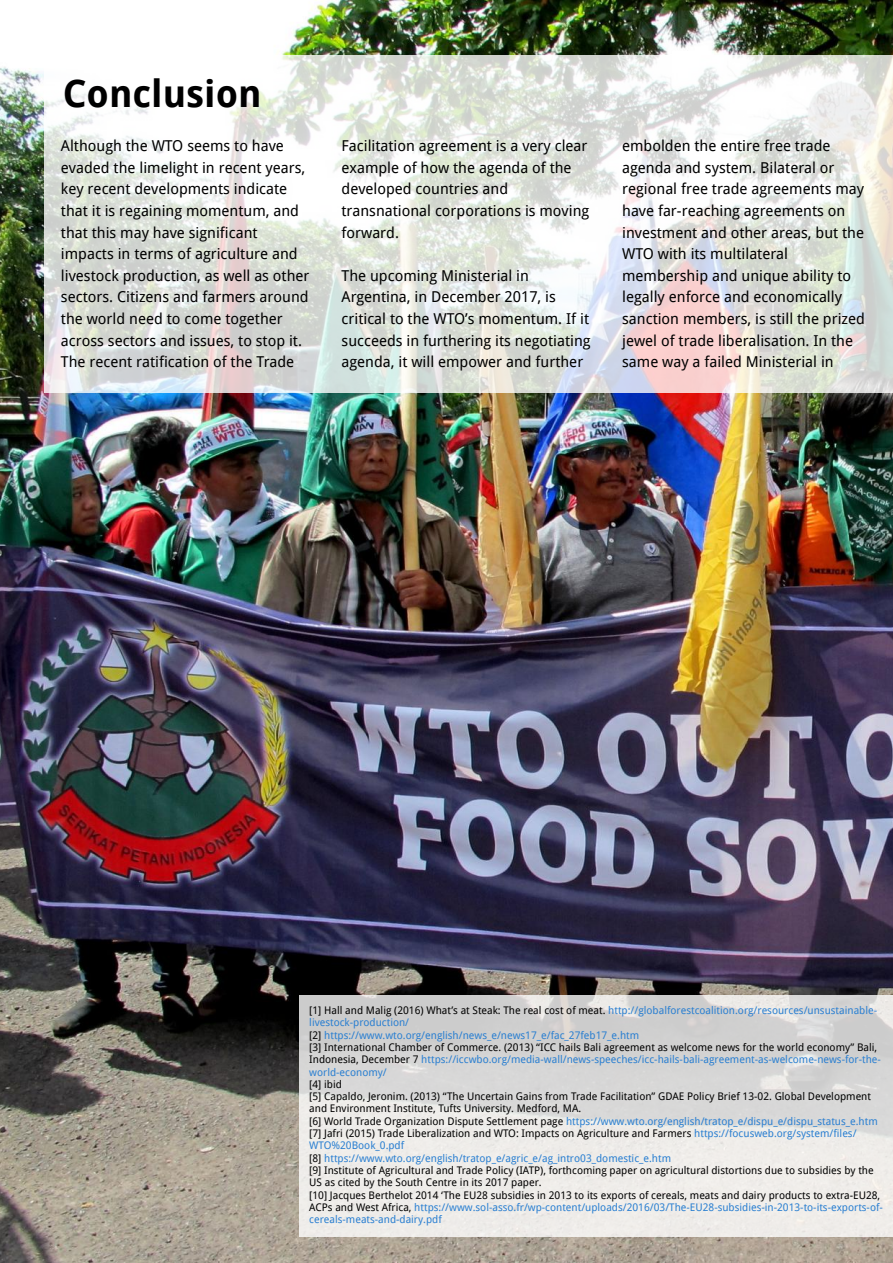
<style>
.page{position:relative;width:893px;height:1263px;background:#fff}
.page>*{position:absolute;margin:0;border:0;box-sizing:border-box;transform-origin:0 0}
.t1{font:700 37.5px "Droid Sans";color:#000}
.t2{font:15px/21.6px "Droid Sans";color:#000}
.t3{font:10.5px/12.3px "Droid Sans";color:#000}
.t4{font:10.5px/12.3px "Droid Sans";color:#2a7fd1}
.s1{color:#000}
.s2{color:#2a7fd1}
</style>
<div class="page">
<img style="left:0;top:0;width:893px;height:1263px">
<div style="left:299px;top:996px;width:594px;height:241px;background:#fff;opacity:.8"></div>
<div style="left:45px;top:56px;width:848px;height:337px;background:#fff;opacity:.8"></div>
<h1 class="t1" style="left:63px;top:72px;width:200px">Conclusion</h1>
<p class="t2" style="left:61px;top:135px;width:250px">Although the WTO seems to have evaded the limelight in recent years, key recent developments indicate that it is regaining momentum, and that this may have significant impacts in terms of agriculture and livestock production, as well as other sectors. Citizens and farmers around the world need to come together across sectors and issues, to stop it.<br>The recent ratification of the Trade</p>
<p class="t2" style="left:342px;top:135px;width:249px">Facilitation agreement is a very clear example of how the agenda of the developed countries and transnational corporations is moving forward.</p>
<p class="t2" style="left:342px;top:265px;width:251px">The upcoming Ministerial in Argentina, in December 2017, is critical to the WTO’s momentum. If it succeeds in furthering its negotiating agenda, it will empower and further</p>
<p class="t2" style="left:622px;top:135px;width:244px">embolden the entire free trade agenda and system. Bilateral or regional free trade agreements may have far-reaching agreements on investment and other areas, but the WTO with its multilateral membership and unique ability to legally enforce and economically sanction members, is still the prized jewel of trade liberalisation. In the same way a failed Ministerial in</p>
<p class="t4" style="left:309px;top:1004px;width:573px"><span class="s1">[1] Hall and Malig (2016) What’s at Steak: The real cost of meat.</span> http://globalforestcoalition.org/resources/unsustainable&shy;livestock-production/<br><span class="s1">[2]</span> https://www.wto.org/english/news_e/news17_e/fac_27feb17_e.htm<br><span class="s1">[3] International Chamber of Commerce. (2013) “ICC hails Bali agreement as welcome news for the world economy” Bali, Indonesia, December 7</span> https://iccwbo.org/media-wall/news-speeches/icc-hails-bali-agreement-as-welcome-news-for-the&shy;world-economy/</p>
<p class="t3" style="left:309px;top:1078px;width:575px">[4] ibid<br>[5] Capaldo, Jeronim. (2013) “The Uncertain Gains from Trade Facilitation” GDAE Policy Brief 13-02. Global Development and Environment Institute, Tufts University. Medford, MA.<br>[6] World Trade Organization Dispute Settlement page <span class="s2">https://www.wto.org/english/tratop_e/dispu_e/dispu_status_e.htm </span>[7] Jafri (2015) Trade Liberalization and WTO: Impacts on Agriculture and Farmers <span class="s2">https://focusweb.org/system/files/ WTO%20Book_0.pdf<br></span>[8] <span class="s2">https://www.wto.org/english/tratop_e/agric_e/ag_intro03_domestic_e.htm<br></span>[9] Institute of Agricultural and Trade Policy (IATP), forthcoming paper on agricultural distortions due to subsidies by the US as cited by the South Centre in its 2017 paper.<br>[10] Jacques Berthelot 2014 ‘The EU28 subsidies in 2013 to its exports of cereals, meats and dairy products to extra-EU28, ACPs and West Africa, <span class="s2">https://www.sol-asso.fr/wp-content/uploads/2016/03/The-EU28-subsidies-in-2013-to-its-exports-of&shy;cereals-meats-and-dairy.pdf</span></p>
</div>
